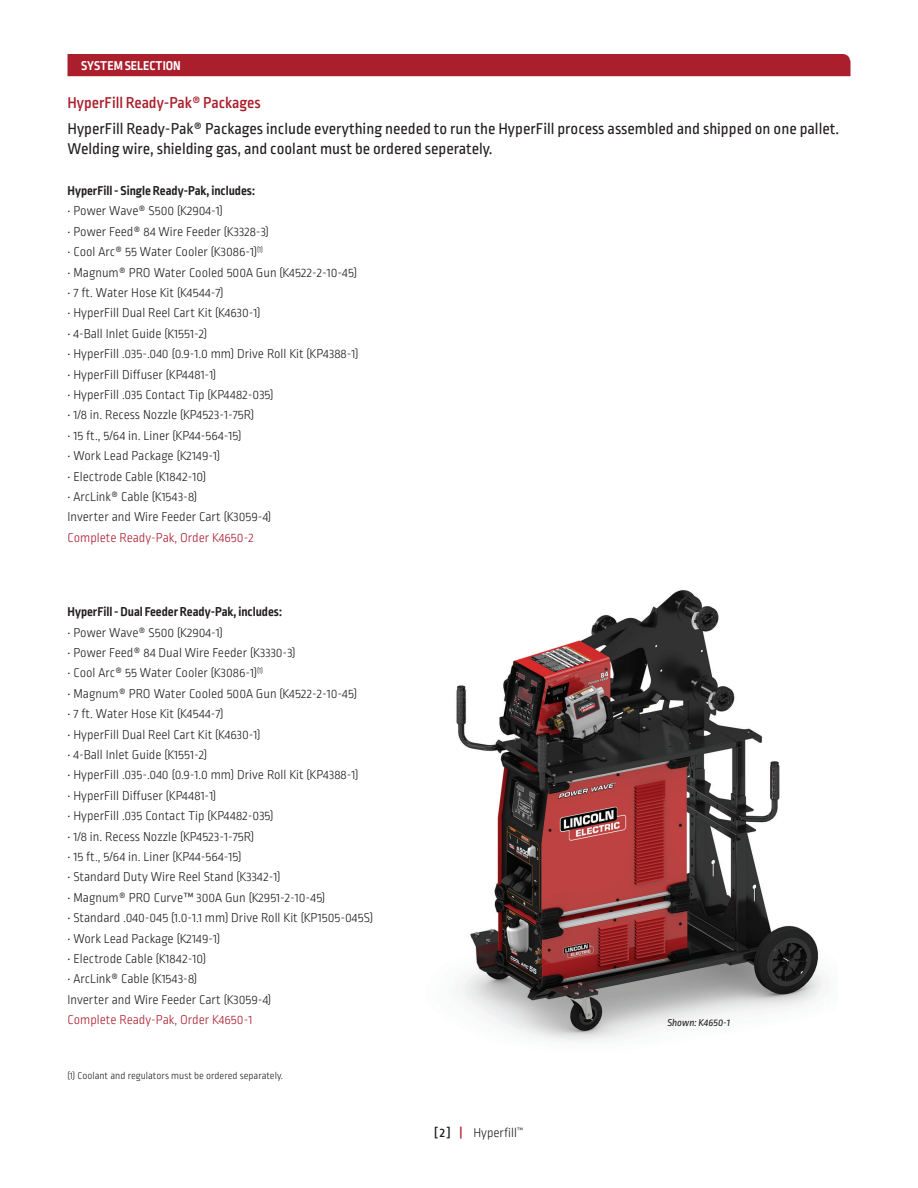
<style>
.page{position:relative;width:918px;height:1188px;background:#fff}
.page>*{position:absolute;margin:0;border:0;box-sizing:border-box;transform-origin:0 0}
.t1{font:16.5px/19.8px "Ropa Sans Pro";color:#231f20}
.t2{font:500 16.5px "Ropa Sans Pro";color:#ab1e2c}
.t3{font:300 13.5px/20.4px "Ropa Sans Pro";color:#231f20}
.t4{font:700 13.5px "Ropa Sans Pro";color:#231f20}
.t5{font:300 13.5px "Ropa Sans Pro";color:#aa1d2d}
.t6{font:700 13.5px "Ropa Sans Pro";color:#fff}
.t7{font:300 10.5px "Ropa Sans Pro";color:#231f20}
.t8{font:italic 10.5px "Ropa Sans Pro";color:#231f20}
.s1{font-weight:500}
.s2{font-weight:500;color:#ab1e2c}
</style>
<div class="page">
<div style="left:68px;top:54px;width:782px;height:22px;background:#ab1e2c"></div>
<img style="left:456px;top:590px;width:368px;height:451px">
<p class="t6" style="left:81px;top:58px;width:101px">SYSTEM SELECTION</p>
<p class="t2" style="left:68px;top:93px;width:195px">HyperFill Ready-Pak® Packages</p>
<p class="t1" style="left:68px;top:120px;width:773px">HyperFill Ready-Pak® Packages include everything needed to run the HyperFill process assembled and shipped on one pallet.<br>Welding wire, shielding gas, and coolant must be ordered seperately.</p>
<p class="t4" style="left:68px;top:183px;width:189px">HyperFill - Single Ready-Pak, includes:</p>
<p class="t3" style="left:68px;top:202px;width:157px">• Power Wave® S500 (K2904-1)</p>
<p class="t3" style="left:68px;top:222px;width:203px">• Power Feed® 84 Wire Feeder (K3328-3)</p>
<p class="t3" style="left:68px;top:242px;width:197px">• Cool Arc® 55 Water Cooler (K3086-1)<sup>(1)</sup></p>
<p class="t3" style="left:68px;top:263px;width:291px">• Magnum® PRO Water Cooled 500A Gun (K4522-2-10-45)</p>
<p class="t3" style="left:68px;top:283px;width:158px">• 7 ft. Water Hose Kit (K4544-7)</p>
<p class="t3" style="left:68px;top:304px;width:194px">• HyperFill Dual Reel Cart Kit (K4630-1)</p>
<p class="t3" style="left:68px;top:324px;width:141px">• 4-Ball Inlet Guide (K1551-2)</p>
<p class="t3" style="left:68px;top:344px;width:292px">• HyperFill .035-.040 (0.9-1.0 mm) Drive Roll Kit (KP4388-1)</p>
<p class="t3" style="left:68px;top:365px;width:150px">• HyperFill Diffuser (KP4481-1)</p>
<p class="t3" style="left:68px;top:385px;width:208px">• HyperFill .035 Contact Tip (KP4482-035)</p>
<p class="t3" style="left:68px;top:406px;width:188px">• 1/8 in. Recess Nozzle (KP4523-1-75R)</p>
<p class="t3" style="left:68px;top:426px;width:175px">• 15 ft., 5/64 in. Liner (KP44-564-15)</p>
<p class="t3" style="left:68px;top:446px;width:154px">• Work Lead Package (K2149-1)</p>
<p class="t3" style="left:68px;top:467px;width:140px">• Electrode Cable (K1842-10)</p>
<p class="t3" style="left:68px;top:487px;width:205px">• ArcLink® Cable (K1543-8)<br>Inverter and Wire Feeder Cart (K3059-4)</p>
<p class="t5" style="left:68px;top:530px;width:188px">Complete Ready-Pak, Order K4650-2</p>
<p class="t4" style="left:68px;top:604px;width:216px">HyperFill - Dual Feeder Ready-Pak, includes:</p>
<p class="t3" style="left:68px;top:623px;width:157px">• Power Wave® S500 (K2904-1)</p>
<p class="t3" style="left:68px;top:643px;width:230px">• Power Feed® 84 Dual Wire Feeder (K3330-3)</p>
<p class="t3" style="left:68px;top:664px;width:197px">• Cool Arc® 55 Water Cooler (K3086-1)<sup>(1)</sup></p>
<p class="t3" style="left:68px;top:684px;width:291px">• Magnum® PRO Water Cooled 500A Gun (K4522-2-10-45)</p>
<p class="t3" style="left:68px;top:705px;width:158px">• 7 ft. Water Hose Kit (K4544-7)</p>
<p class="t3" style="left:68px;top:725px;width:194px">• HyperFill Dual Reel Cart Kit (K4630-1)</p>
<p class="t3" style="left:68px;top:745px;width:141px">• 4-Ball Inlet Guide (K1551-2)</p>
<p class="t3" style="left:68px;top:766px;width:292px">• HyperFill .035-.040 (0.9-1.0 mm) Drive Roll Kit (KP4388-1)</p>
<p class="t3" style="left:68px;top:786px;width:150px">• HyperFill Diffuser (KP4481-1)</p>
<p class="t3" style="left:68px;top:806px;width:208px">• HyperFill .035 Contact Tip (KP4482-035)</p>
<p class="t3" style="left:68px;top:827px;width:188px">• 1/8 in. Recess Nozzle (KP4523-1-75R)</p>
<p class="t3" style="left:68px;top:847px;width:175px">• 15 ft., 5/64 in. Liner (KP44-564-15)</p>
<p class="t3" style="left:68px;top:868px;width:215px">• Standard Duty Wire Reel Stand (K3342-1)</p>
<p class="t3" style="left:68px;top:888px;width:259px">• Magnum® PRO Curve™ 300A Gun (K2951-2-10-45)</p>
<p class="t3" style="left:68px;top:908px;width:307px">• Standard .040-045 (1.0-1.1 mm) Drive Roll Kit (KP1505-045S)</p>
<p class="t3" style="left:68px;top:929px;width:154px">• Work Lead Package (K2149-1)</p>
<p class="t3" style="left:68px;top:949px;width:140px">• Electrode Cable (K1842-10)</p>
<p class="t3" style="left:68px;top:970px;width:205px">• ArcLink® Cable (K1543-8)<br>Inverter and Wire Feeder Cart (K3059-4)</p>
<p class="t5" style="left:68px;top:1013px;width:186px">Complete Ready-Pak, Order K4650-1</p>
<p class="t8" style="left:667px;top:1016px;width:64px">Shown: K4650-1</p>
<p class="t7" style="left:68px;top:1070px;width:217px">(1) Coolant and regulators must be ordered separately.</p>
<p class="t3" style="left:434px;top:1124px;width:91px"><span class="s1">[ 2 ]</span> <span class="s2">|</span> Hyperfill<sup>™</sup></p>
</div>
